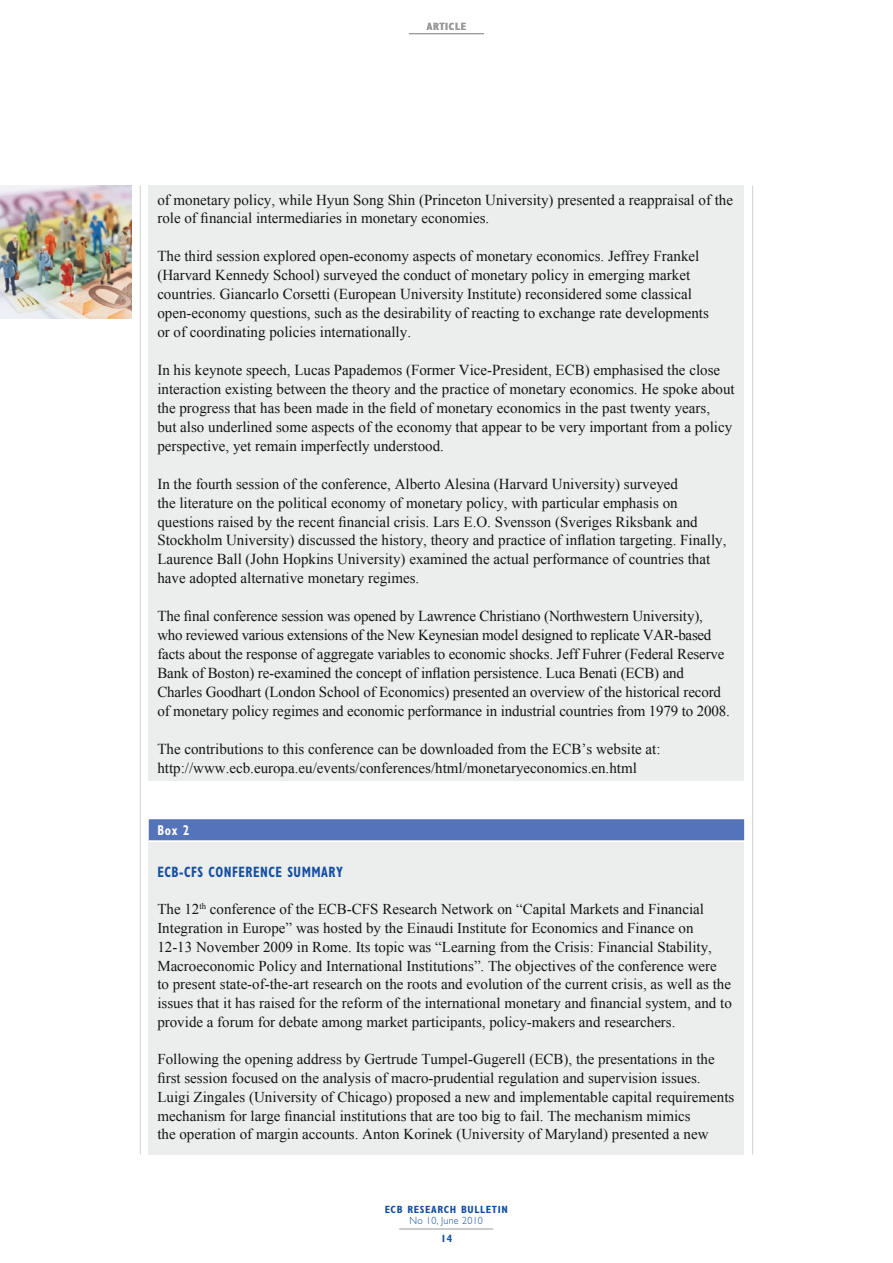
<style>
.page{position:relative;width:893px;height:1263px;background:#fff}
.page>*{position:absolute;margin:0;border:0;box-sizing:border-box;transform-origin:0 0}
.t1{font:15.15px/18.9px "Times New Roman WGL";color:#131413}
.t2{font:15px/18.8px "Times New Roman WGL";color:#131413}
.t3{font:700 condensed 15px "Gill Sans Myriad";letter-spacing:.04em;color:#1250a1;scale:.85 1}
.t4{font:700 condensed 14.25px "Gill Sans Myriad";color:#fff;scale:.85 1}
.t5{font:700 condensed 10.5px "Gill Sans Myriad";letter-spacing:.06em;color:#1250a1}
.t6{font:300 10.5px "Gill Sans";letter-spacing:.03em;color:#1250a1;scale:.95 1}
.t7{font:700 condensed 10.5px "Gill Sans Myriad";color:#999}
</style>
<div class="page">
<hr style="left:140px;top:186px;width:1px;height:968px;background:#d1d1d1">
<hr style="left:752px;top:186px;width:1px;height:968px;background:#d1d1d1">
<hr style="left:399px;top:1229px;width:94px;height:1px;background:#999">
<img style="left:0;top:185px;width:132px;height:134px">
<hr style="left:409px;top:33px;width:75px;height:1px;background:#999">
<div style="left:149px;top:186px;width:595px;height:595px;background:#eceded"></div>
<div style="left:149px;top:820px;width:595px;height:334px;background:#eceded"></div>
<div style="left:149px;top:819px;width:595px;height:21px;background:#5573b8"></div>
<hr style="left:149px;top:840px;width:595px;height:2px;background:#fff">
<p class="t7" style="left:427px;top:20px;width:7px">ARTICLE</p>
<p class="t1" style="left:157px;top:190px;width:577px">of monetary policy, while Hyun Song Shin (Princeton University) presented a reappraisal of the role of financial intermediaries in monetary economies.</p>
<p class="t1" style="left:157px;top:247px;width:553px">The third session explored open-economy aspects of monetary economics. Jeffrey Frankel (Harvard Kennedy School) surveyed the conduct of monetary policy in emerging market countries. Giancarlo Corsetti (European University Institute) reconsidered some classical open-economy questions, such as the desirability of reacting to exchange rate developments or of coordinating policies internationally.</p>
<p class="t1" style="left:157px;top:360px;width:579px">In his keynote speech, Lucas Papademos (Former Vice-President, ECB) emphasised the close interaction existing between the theory and the practice of monetary economics. He spoke about the progress that has been made in the field of monetary economics in the past twenty years,<br>but also underlined some aspects of the economy that appear to be very important from a policy perspective, yet remain imperfectly understood.</p>
<p class="t1" style="left:157px;top:474px;width:571px">In the fourth session of the conference, Alberto Alesina (Harvard University) surveyed<br>the literature on the political economy of monetary policy, with particular emphasis on questions raised by the recent financial crisis. Lars E.O. Svensson (Sveriges Riksbank and Stockholm University) discussed the history, theory and practice of inflation targeting. Finally, Laurence Ball (John Hopkins University) examined the actual performance of countries that have adopted alternative monetary regimes.</p>
<p class="t1" style="left:157px;top:606px;width:574px">The final conference session was opened by Lawrence Christiano (Northwestern University), who reviewed various extensions of the New Keynesian model designed to replicate VAR-based facts about the response of aggregate variables to economic shocks. Jeff Fuhrer (Federal Reserve Bank of Boston) re-examined the concept of inflation persistence. Luca Benati (ECB) and Charles Goodhart (London School of Economics) presented an overview of the historical record of monetary policy regimes and economic performance in industrial countries from 1979 to 2008.</p>
<p class="t1" style="left:157px;top:739px;width:505px">The contributions to this conference can be downloaded from the ECB’s website at:</p>
<p class="t2" style="left:157px;top:758px;width:481px">http://www.ecb.europa.eu/events/conferences/html/monetaryeconomics.en.html</p>
<p class="t4" style="left:157px;top:821px;width:39px">BOX 2</p>
<p class="t3" style="left:157px;top:863px;width:105px">ECB-CFS CONFERENCE</p>
<p class="t3" style="left:287px;top:863px;width:67px">SUMMARY</p>
<p class="t2" style="left:157px;top:900px;width:576px">The 12<sup>th</sup> conference of the ECB-CFS Research Network on “Capital Markets and Financial Integration in Europe” was hosted by the Einaudi Institute for Economics and Finance on 12-13 November 2009 in Rome. Its topic was “Learning from the Crisis: Financial Stability, Macroeconomic Policy and International Institutions”. The objectives of the conference were to present state-of-the-art research on the roots and evolution of the current crisis, as well as the issues that it has raised for the reform of the international monetary and financial system, and to provide a forum for debate among market participants, policy-makers and researchers.</p>
<p class="t2" style="left:157px;top:1050px;width:578px">Following the opening address by Gertrude Tumpel-Gugerell (ECB), the presentations in the first session focused on the analysis of macro-prudential regulation and supervision issues.<br>Luigi Zingales (University of Chicago) proposed a new and implementable capital requirements mechanism for large financial institutions that are too big to fail. The mechanism mimics<br>the operation of margin accounts. Anton Korinek (University of Maryland) presented a new</p>
<p class="t5" style="left:385px;top:1203px;width:125px">ECB RESEARCH BULLETIN</p>
<p class="t6" style="left:410px;top:1214px;width:79px">No 10, June 2010</p>
<p class="t5" style="left:441px;top:1232px;width:13px">14</p>
</div>
